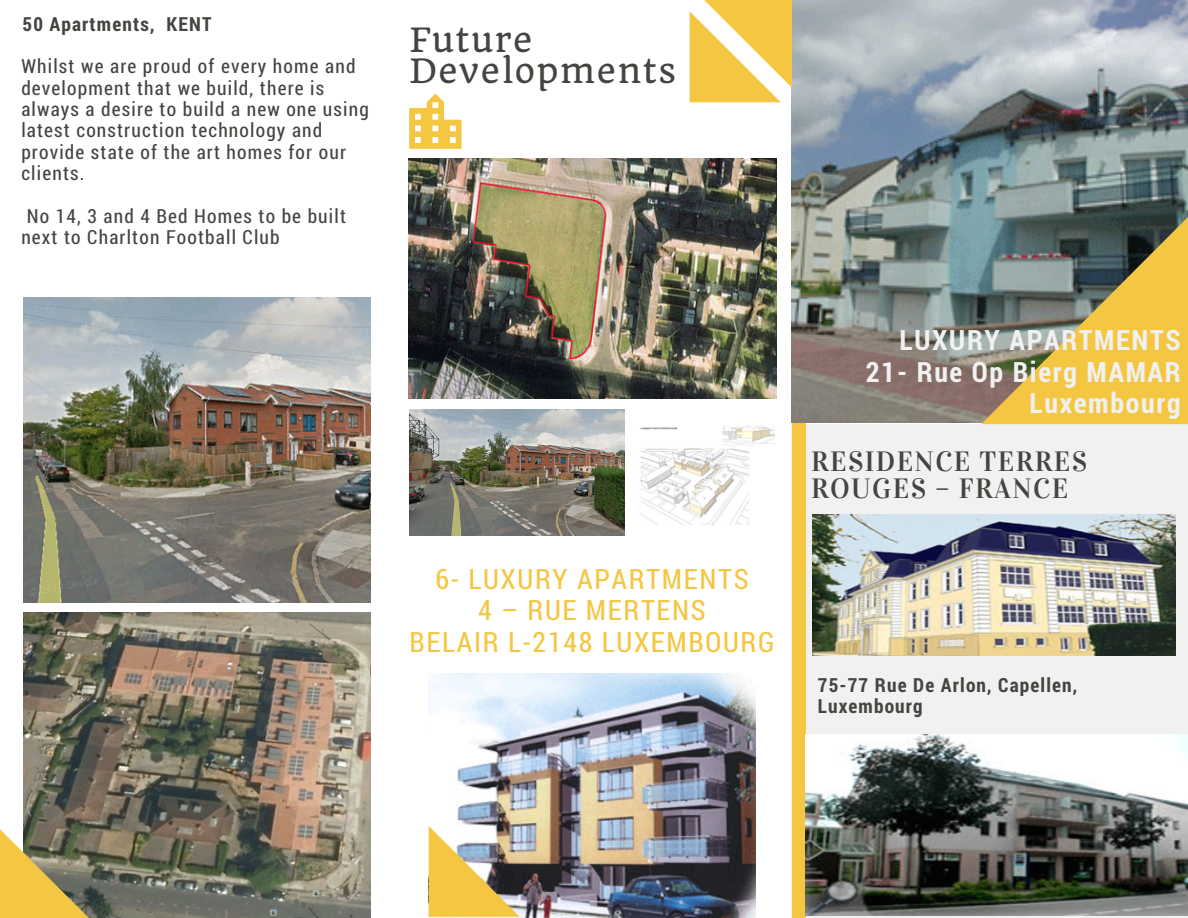
<style>
.page{position:relative;width:1188px;height:918px;background:#fff}
.page>*{position:absolute;margin:0;border:0;box-sizing:border-box;transform-origin:0 0}
.t1{font:32.7px/31.5px "Quando";letter-spacing:.05em;color:#444440}
.t2{font:28.05px/31.5px "Roboto Condensed";letter-spacing:.06em;color:#f4c642;text-align:center}
.t3{font:700 28.05px/31.5px "Roboto Condensed";letter-spacing:.06em;color:#f1f1f1;text-align:right}
.t4{font:28.05px/27px "Vidaloka";letter-spacing:.05em;color:#444440}
.t5{font:19.5px/21.3px "Roboto Condensed";letter-spacing:.06em;color:#444440}
.t6{font:700 19.5px/21.3px "Roboto Condensed";letter-spacing:.06em;color:#444440}
</style>
<div class="page">
<div style="left:792px;top:424px;width:396px;height:494px;background:#f1f1f1"></div>
<img style="left:429px;top:674px;width:327px;height:244px">
<svg style="left:429px;top:826px;width:91px;height:91px"></svg>
<img style="left:24px;top:297px;width:346px;height:306px">
<img style="left:24px;top:612px;width:346px;height:306px">
<div style="left:792px;top:421px;width:13px;height:497px;background:#f4c642"></div>
<img style="left:792px;top:0;width:396px;height:423px">
<svg style="left:0;top:829px;width:91px;height:89px;background:#b39d55"></svg>
<svg style="left:981px;top:216px;width:207px;height:208px;background:#aa9855"></svg>
<svg style="left:409px;top:94px;width:53px;height:55px"></svg>
<svg style="left:690px;top:0;width:102px;height:102px"></svg>
<img style="left:408px;top:159px;width:368px;height:239px">
<img style="left:805px;top:735px;width:383px;height:181px">
<img style="left:409px;top:410px;width:215px;height:126px">
<img style="left:640px;top:426px;width:135px;height:98px">
<img style="left:812px;top:514px;width:364px;height:142px">
<p class="t6" style="left:22px;top:12px;width:190px">50 Apartments, KENT</p>
<p class="t5" style="left:21px;top:55px;width:349px">Whilst we are proud of every home and development that we build, there is always a desire to build a new one using latest construction technology and provide state of the art homes for our clients.</p>
<p class="t5" style="left:21px;top:205px;width:326px">No 14, 3 and 4 Bed Homes to be built next to Charlton Football Club</p>
<h1 class="t1" style="left:409px;top:24px;width:268px">Future<br>Developments</h1>
<h2 class="t2" style="left:410px;top:562px;width:367px">6- LUXURY APARTMENTS<br>4 – RUE MERTENS<br>BELAIR L-2148 LUXEMBOURG</h2>
<h2 class="t3" style="left:866px;top:323px;width:316px">LUXURY APARTMENTS<br>21- Rue Op Bierg MAMAR<br>Luxembourg</h2>
<h2 class="t4" style="left:811px;top:449px;width:277px">RESIDENCE TERRES<br>ROUGES – FRANCE</h2>
<p class="t6" style="left:818px;top:674px;width:261px">75-77 Rue De Arlon, Capellen,<br>Luxembourg</p>
</div>
